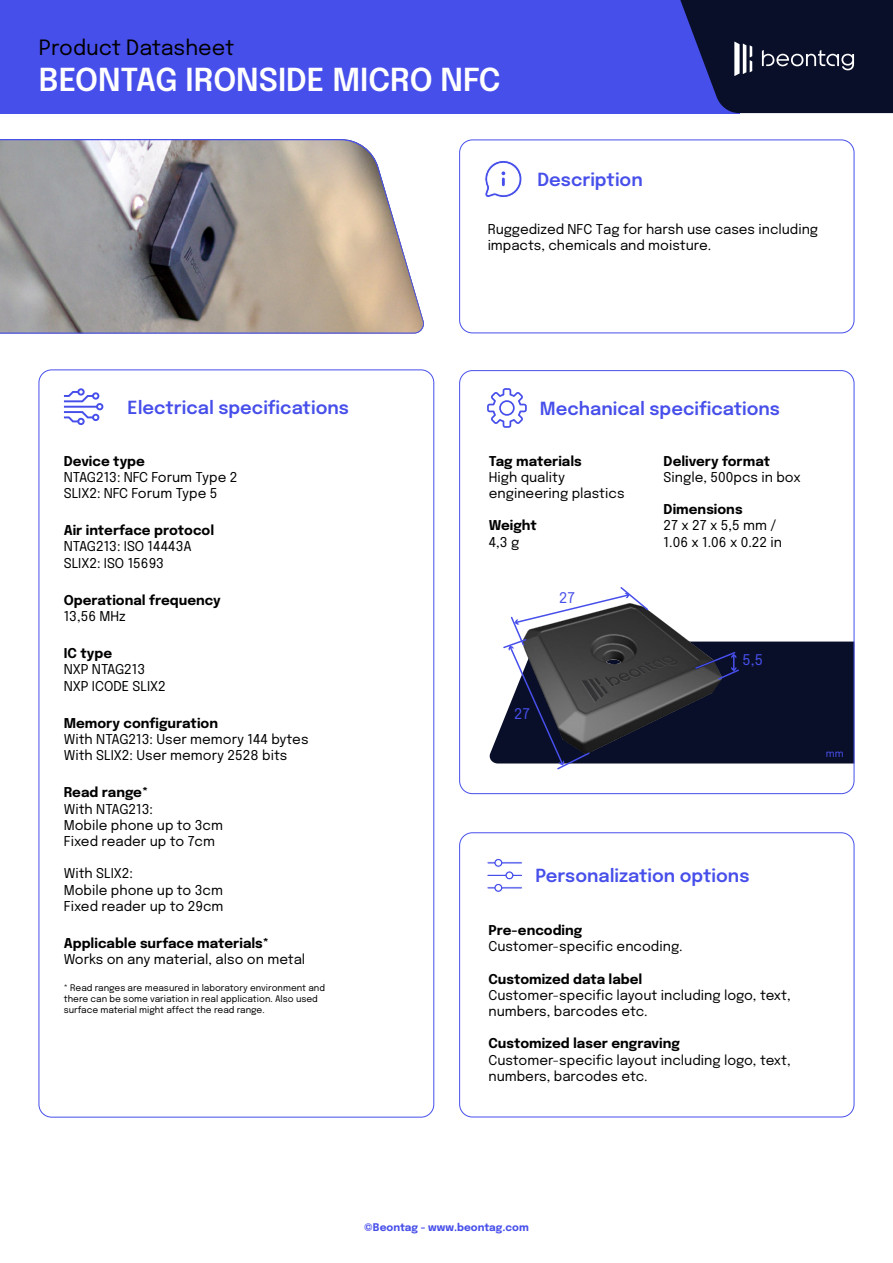
<style>
.page{position:relative;width:893px;height:1263px;background:#fff}
.page>*{position:absolute;margin:0;border:0;box-sizing:border-box;transform-origin:0 0}
.t1{font:600 31.5px "Epilogue";color:#fff}
.t2{font:21px "Epilogue";color:#000}
.t3{font:600 18px "Epilogue";color:#474fea}
.t4{font:14.7px "Epilogue";color:#474fea}
.t5{font:13.5px/16.2px "Epilogue";color:#000}
.t6{font:700 13.5px "Epilogue";color:#000}
.t7{font:700 10.5px "Epilogue";color:#474fea}
.t8{font:10.05px "Epilogue";color:#474fea}
.t9{font:9px/10.8px "Epilogue";color:#000}
</style>
<div class="page">
<svg style="left:489px;top:587px;width:363px;height:183px"></svg>
<div style="left:0;top:0;width:739px;height:113px;background:#474fea"></div>
<svg style="left:680px;top:0;width:213px;height:113px;background:#171d44"></svg>
<img style="left:0;top:139px;width:424px;height:195px">
<div style="left:459px;top:140px;width:395px;height:193px;border:1px solid #474fea;border-radius:13px"></div>
<svg style="left:484px;top:160px;width:38px;height:38px"></svg>
<svg style="left:487px;top:388px;width:40px;height:40px"></svg>
<svg style="left:64px;top:388px;width:40px;height:37px"></svg>
<svg style="left:487px;top:858px;width:35px;height:35px"></svg>
<div style="left:459px;top:832px;width:395px;height:285px;border:1px solid #474fea;border-radius:13px"></div>
<h2 class="t2" style="left:39px;top:33px;width:197px">Product Datasheet</h2>
<h1 class="t1" style="left:39px;top:58px;width:463px">BEONTAG IRONSIDE MICRO NFC</h1>
<h3 class="t3" style="left:537px;top:166px;width:107px">Description</h3>
<p class="t5" style="left:488px;top:220px;width:332px">Ruggedized NFC Tag for harsh use cases including impacts, chemicals and moisture.</p>
<h3 class="t3" style="left:128px;top:395px;width:223px">Electrical specifications</h3>
<p class="t6" style="left:64px;top:451px;width:83px">Device type</p>
<p class="t5" style="left:64px;top:468px;width:175px">NTAG213: NFC Forum Type 2<br>SLIX2: NFC Forum Type 5</p>
<p class="t6" style="left:64px;top:521px;width:152px">Air interface protocol</p>
<p class="t5" style="left:64px;top:538px;width:129px">NTAG213: ISO 14443A<br>SLIX2: ISO 15693</p>
<p class="t6" style="left:64px;top:590px;width:158px">Operational frequency</p>
<p class="t5" style="left:64px;top:607px;width:63px">13,56 MHz</p>
<p class="t6" style="left:64px;top:644px;width:50px">IC type</p>
<p class="t5" style="left:64px;top:661px;width:104px">NXP NTAG213<br>NXP ICODE SLIX2</p>
<p class="t6" style="left:64px;top:713px;width:156px">Memory configuration</p>
<p class="t5" style="left:64px;top:730px;width:246px">With NTAG213: User memory 144 bytes<br>With SLIX2: User memory 2528 bits</p>
<p class="t6" style="left:64px;top:783px;width:86px">Read range*</p>
<p class="t5" style="left:64px;top:800px;width:161px">With NTAG213:<br>Mobile phone up to 3cm<br>Fixed reader up to 7cm</p>
<p class="t5" style="left:64px;top:865px;width:161px">With SLIX2:<br>Mobile phone up to 3cm<br>Fixed reader up to 29cm</p>
<p class="t6" style="left:64px;top:934px;width:207px">Applicable surface materials*</p>
<p class="t5" style="left:64px;top:950px;width:243px">Works on any material, also on metal</p>
<p class="t9" style="left:64px;top:982px;width:263px">* Read ranges are measured in laboratory environment and there can be some variation in real application. Also used surface material might affect the read range.</p>
<h3 class="t3" style="left:540px;top:395px;width:242px">Mechanical specifications</h3>
<p class="t6" style="left:489px;top:451px;width:94px">Tag materials</p>
<p class="t5" style="left:489px;top:468px;width:137px">High quality engineering plastics</p>
<p class="t6" style="left:489px;top:516px;width:50px">Weight</p>
<p class="t5" style="left:489px;top:533px;width:32px">4,3 g</p>
<p class="t6" style="left:664px;top:451px;width:108px">Delivery format</p>
<p class="t5" style="left:664px;top:468px;width:139px">Single, 500pcs in box</p>
<p class="t6" style="left:664px;top:500px;width:80px">Dimensions</p>
<p class="t5" style="left:664px;top:517px;width:120px">27 x 27 x 5,5 mm /<br>1.06 x 1.06 x 0.22 in</p>
<p class="t4" style="left:559px;top:587px;width:17px">27</p>
<p class="t4" style="left:514px;top:703px;width:17px">27</p>
<p class="t4" style="left:742px;top:649px;width:22px">5,5</p>
<p class="t8" style="left:826px;top:746px;width:19px">mm</p>
<h3 class="t3" style="left:535px;top:863px;width:216px">Personalization options</h3>
<p class="t6" style="left:488px;top:921px;width:95px">Pre-encoding</p>
<p class="t5" style="left:488px;top:937px;width:196px">Customer-specific encoding.</p>
<p class="t6" style="left:488px;top:969px;width:155px">Customized data label</p>
<p class="t5" style="left:488px;top:986px;width:304px">Customer-specific layout including logo, text, numbers, barcodes etc.</p>
<p class="t6" style="left:488px;top:1034px;width:193px">Customized laser engraving</p>
<p class="t5" style="left:488px;top:1051px;width:304px">Customer-specific layout including logo, text, numbers, barcodes etc.</p>
<p class="t7" style="left:364px;top:1219px;width:166px">©Beontag - www.beontag.com</p>
</div>
